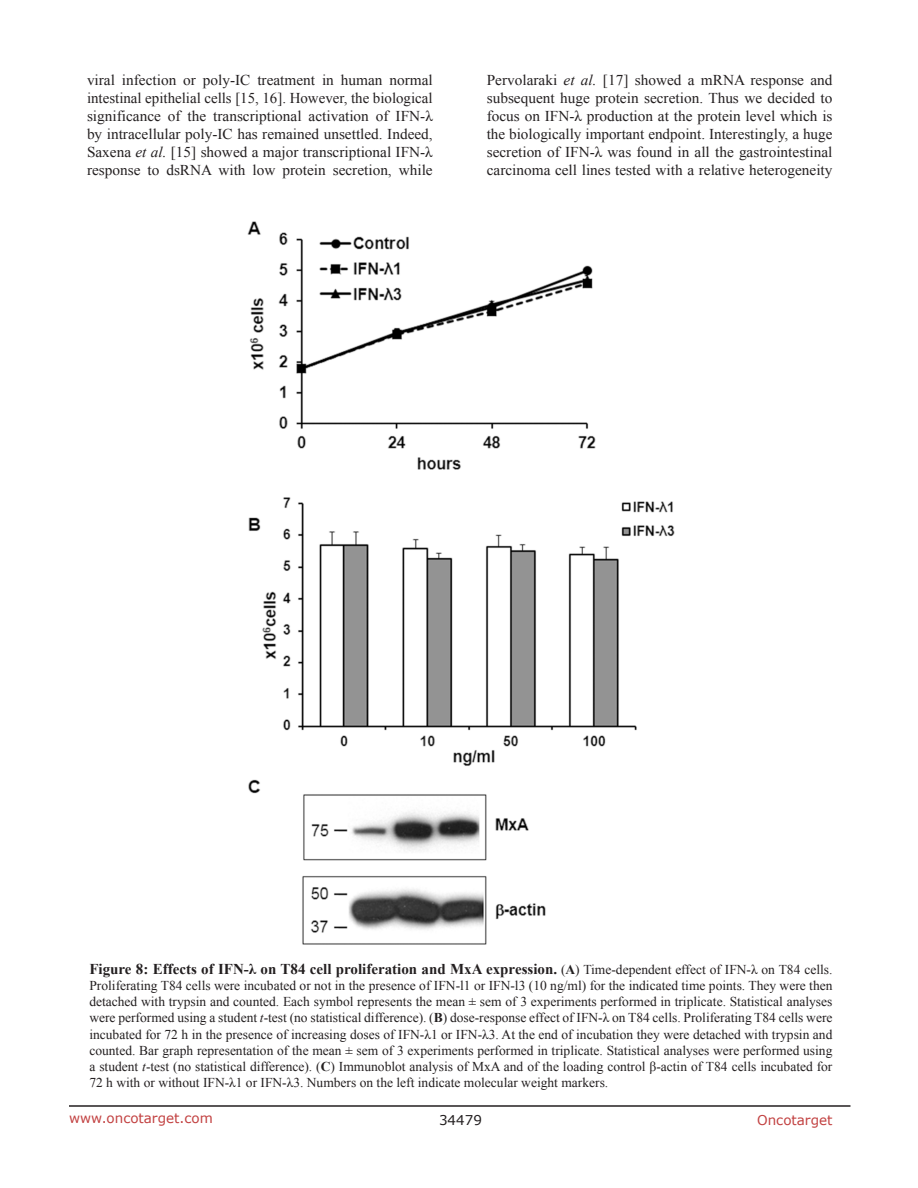
<style>
.page{position:relative;width:918px;height:1188px;background:#fff}
.page>*{position:absolute;margin:0;border:0;box-sizing:border-box;transform-origin:0 0}
.BodyText{font:15px/18px "Times New Roman";color:#231f20;text-align:justify}
.Figuretrx{font:700 15px "Times New Roman";color:#231f20}
.Figuretrx-2{font:13.5px/16.2px "Times New Roman";color:#231f20;text-align:justify}
.t1{font:13.5px "Verdana";color:#c24141}
.t2{font:13.5px "Verdana";color:#231f20}
.s1{font-style:italic}
.s2{font-weight:400;font-size:13.5px}
.s3{font-size:13.5px}
.s4{font-weight:700}
</style>
<div class="page">
<hr style="left:69px;top:1105px;width:781px;height:2px;background:#231f20">
<img style="left:248px;top:221px;width:426px;height:724px">
<p class="BodyText" style="left:87px;top:71px;width:347px">viral infection or poly-IC treatment in human normal intestinal epithelial cells [15, 16]. However, the biological significance of the transcriptional activation of IFN-λ by intracellular poly-IC has remained unsettled. Indeed, Saxena <span class="s1">et al.</span> [15] showed a major transcriptional IFN-λ response to dsRNA with low protein secretion, while</p>
<p class="BodyText" style="left:487px;top:71px;width:347px">Pervolaraki <span class="s1">et al.</span> [17] showed a mRNA response and subsequent huge protein secretion. Thus we decided to focus on IFN-λ production at the protein level which is the biologically important endpoint. Interestingly, a huge secretion of IFN-λ was found in all the gastrointestinal carcinoma cell lines tested with a relative heterogeneity</p>
<p class="Figuretrx" style="left:89px;top:958px;width:745px">Figure 8: Effects of IFN-λ on T84 cell proliferation and MxA expression. <span class="s2">(</span><span class="s3">A</span><span class="s2">) Time-dependent effect of IFN-λ on T84 cells.</span></p>
<p class="Figuretrx-2" style="left:89px;top:977px;width:745px">Proliferating T84 cells were incubated or not in the presence of IFN-l1 or IFN-l3 (10 ng/ml) for the indicated time points. They were then detached with trypsin and counted. Each symbol represents the mean ± sem of 3 experiments performed in triplicate. Statistical analyses were performed using a student <span class="s1">t</span>-test (no statistical difference). (<span class="s4">B</span>) dose-response effect of IFN-λ on T84 cells. Proliferating T84 cells were incubated for 72 h in the presence of increasing doses of IFN-λ1 or IFN-λ3. At the end of incubation they were detached with trypsin and counted. Bar graph representation of the mean ± sem of 3 experiments performed in triplicate. Statistical analyses were performed using a student <span class="s1">t</span>-test (no statistical difference). (<span class="s4">C</span>) Immunoblot analysis of MxA and of the loading control β-actin of T84 cells incubated for 72 h with or without IFN-λ1 or IFN-λ3. Numbers on the left indicate molecular weight markers.</p>
<p class="t1" style="left:69px;top:1109px;width:145px">www.oncotarget.com</p>
<p class="t2" style="left:439px;top:1111px;width:44px">34479</p>
<p class="t1" style="left:757px;top:1111px;width:77px">Oncotarget</p>
</div>
